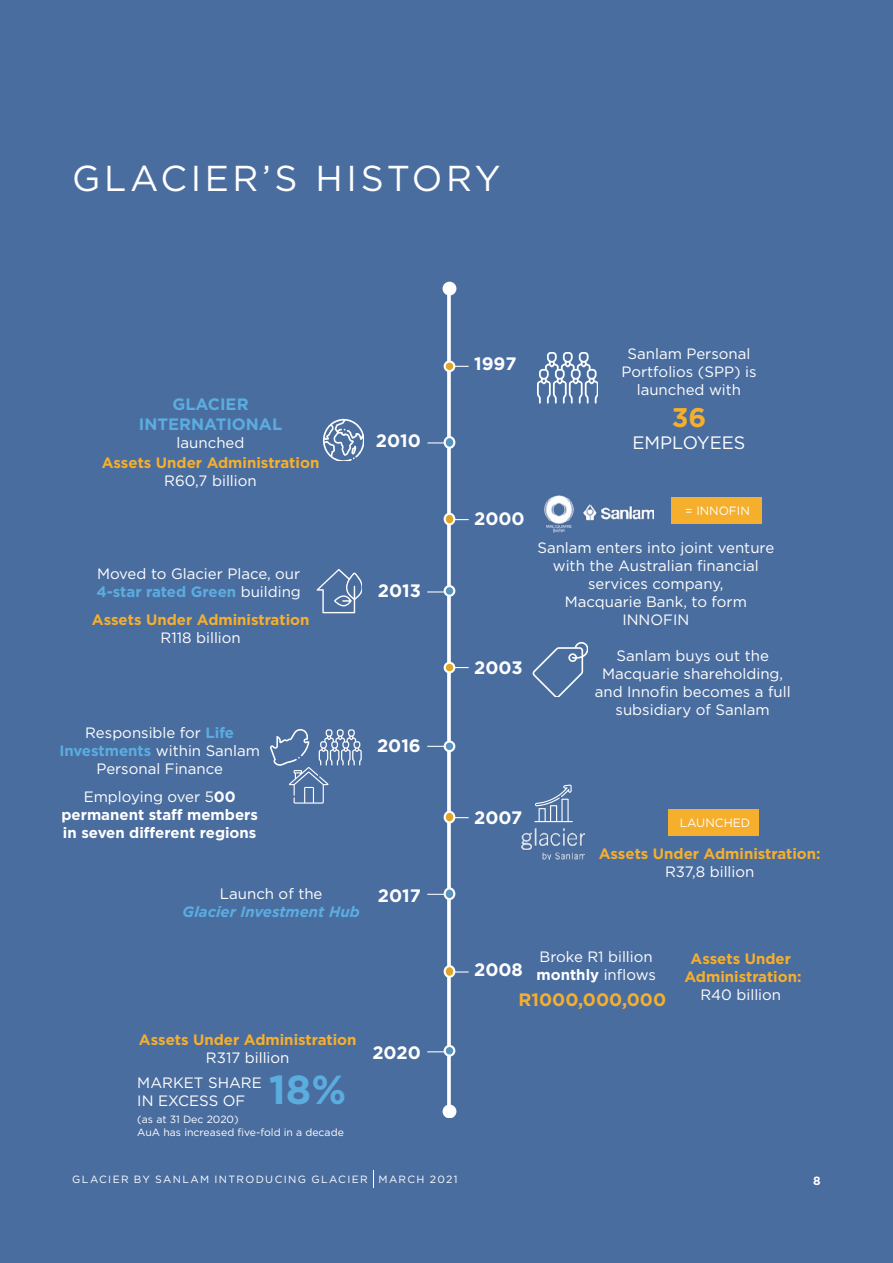
<style>
.page{position:relative;width:893px;height:1263px;background:#4a6d9f}
.page>*{position:absolute;margin:0;border:0;box-sizing:border-box;transform-origin:0 0}
.t1{font:700 40.5px "Gotham";color:#5bade0}
.t2{font:36px "Gotham";letter-spacing:.1em;color:#fff}
.t3{font:700 27px "Gotham";color:#f5af2d}
.t4{font:700 18px "Gotham";color:#fff}
.t5{font:700 18px "Gotham";color:#f5af2d}
.t6{font:18px "Gotham";color:#fff}
.t7{font:700 16.5px/19.8px "Gotham";color:#5bade0;text-align:center}
.t8{font:15px/18px "Gotham";color:#fff;text-align:center}
.t9{font:700 15px/18px "Gotham";color:#f5af2d;text-align:center}
.t10{font:700 15px/18px "Gotham";color:#fff;text-align:center}
.t11{font:italic 700 15px "Gotham";color:#5bade0}
.t12{font:12px "Gotham";color:#fff}
.t13{font:700 12px "Gotham";color:#fff}
.t14{font:10.5px/12.6px "Gotham";color:#fff}
.t15{font:10.5px "Gotham";letter-spacing:.125em;color:#fff}
.s1{font-weight:700;color:#5bade0}
.s2{font-weight:400}
.s3{font-weight:700}
</style>
<div class="page">
<svg style="left:373px;top:1170px;width:1px;height:17px"></svg>
<svg style="left:537px;top:352px;width:61px;height:52px"></svg>
<img style="left:544px;top:495px;width:40px;height:38px">
<img style="left:584px;top:504px;width:70px;height:17px">
<div style="left:671px;top:498px;width:90px;height:26px;background:#f5af2d"></div>
<div style="left:668px;top:809px;width:91px;height:27px;background:#f5af2d"></div>
<svg style="left:533px;top:642px;width:54px;height:55px"></svg>
<img style="left:522px;top:829px;width:62px;height:31px">
<svg style="left:534px;top:784px;width:39px;height:38px"></svg>
<svg style="left:323px;top:419px;width:40px;height:42px"></svg>
<svg style="left:317px;top:569px;width:45px;height:44px"></svg>
<svg style="left:270px;top:729px;width:92px;height:75px"></svg>
<svg style="left:447px;top:295px;width:4px;height:809px;background:#f0f3f7"></svg>
<svg style="left:443px;top:1104px;width:13px;height:13px"></svg>
<div style="left:443px;top:282px;width:13px;height:13px;background:#fff;border-radius:50%"></div>
<svg style="left:455px;top:366px;width:14px;height:1px"></svg>
<svg style="left:427px;top:442px;width:17px;height:1px"></svg>
<svg style="left:455px;top:519px;width:14px;height:1px"></svg>
<div style="left:445px;top:361px;width:9px;height:10px;background:#e0a526;border-radius:50%"></div>
<div style="left:444px;top:360px;width:11px;height:12px;border:2px solid #fff;border-radius:50%"></div>
<svg style="left:427px;top:591px;width:17px;height:1px"></svg>
<svg style="left:455px;top:667px;width:14px;height:1px"></svg>
<div style="left:445px;top:663px;width:9px;height:9px;background:#e0a526;border-radius:50%"></div>
<div style="left:444px;top:662px;width:11px;height:11px;border:2px solid #fff;border-radius:50%"></div>
<svg style="left:427px;top:746px;width:17px;height:1px"></svg>
<svg style="left:455px;top:817px;width:14px;height:1px"></svg>
<div style="left:445px;top:812px;width:9px;height:10px;background:#e0a526;border-radius:50%"></div>
<div style="left:444px;top:811px;width:11px;height:12px;border:2px solid #fff;border-radius:50%"></div>
<svg style="left:427px;top:894px;width:17px;height:1px"></svg>
<svg style="left:455px;top:971px;width:14px;height:1px"></svg>
<div style="left:445px;top:966px;width:9px;height:11px;background:#e0a526;border-radius:50%"></div>
<div style="left:444px;top:965px;width:11px;height:13px;border:2px solid #fff;border-radius:50%"></div>
<svg style="left:427px;top:1051px;width:17px;height:1px"></svg>
<div style="left:445px;top:514px;width:9px;height:10px;background:#e0a526;border-radius:50%"></div>
<div style="left:444px;top:513px;width:11px;height:12px;border:2px solid #fff;border-radius:50%"></div>
<div style="left:445px;top:437px;width:9px;height:11px;background:#5493bd;border-radius:50%"></div>
<div style="left:444px;top:436px;width:11px;height:13px;border:2px solid #fff;border-radius:50%"></div>
<div style="left:445px;top:741px;width:9px;height:10px;background:#5493bd;border-radius:50%"></div>
<div style="left:444px;top:740px;width:11px;height:12px;border:2px solid #fff;border-radius:50%"></div>
<div style="left:445px;top:888px;width:9px;height:11px;background:#5493bd;border-radius:50%"></div>
<div style="left:444px;top:887px;width:11px;height:13px;border:2px solid #fff;border-radius:50%"></div>
<div style="left:445px;top:1046px;width:9px;height:9px;background:#5493bd;border-radius:50%"></div>
<div style="left:444px;top:1045px;width:11px;height:12px;border:2px solid #fff;border-radius:50%"></div>
<div style="left:445px;top:586px;width:9px;height:10px;background:#5493bd;border-radius:50%"></div>
<div style="left:444px;top:585px;width:11px;height:12px;border:2px solid #fff;border-radius:50%"></div>
<h2 class="t2" style="left:72px;top:155px;width:430px">GLACIER’S HISTORY</h2>
<p class="t7" style="left:139px;top:395px;width:145px">GLACIER<br>INTERNATIONAL</p>
<p class="t8" style="left:177px;top:434px;width:69px">launched</p>
<p class="t9" style="left:102px;top:453px;width:219px">Assets Under Administration</p>
<p class="t8" style="left:164px;top:471px;width:94px">R60,7 billion</p>
<p class="t8" style="left:96px;top:565px;width:206px;text-align:left">Moved to Glacier Place, our<br><span class="s1">4-star rated Green</span> building</p>
<p class="t9" style="left:92px;top:611px;width:219px">Assets Under Administration</p>
<p class="t8" style="left:161px;top:628px;width:82px">R118 billion</p>
<p class="t4" style="left:376px;top:429px;width:46px">2010</p>
<p class="t4" style="left:378px;top:579px;width:45px">2013</p>
<p class="t8" style="left:59px;top:723px;width:202px">Responsible for <span class="s1">Life<br>Investments</span> within Sanlam<br>Personal Finance</p>
<p class="t10" style="left:61px;top:787px;width:198px"><span class="s2">Employing over 5</span>00 permanent staff members in seven different regions</p>
<p class="t4" style="left:377px;top:733px;width:45px">2016</p>
<p class="t8" style="left:220px;top:885px;width:104px">Launch of the</p>
<p class="t11" style="left:183px;top:902px;width:179px">Glacier Investment Hub</p>
<p class="t4" style="left:378px;top:883px;width:45px">2017</p>
<p class="t4" style="left:474px;top:352px;width:44px">1997</p>
<p class="t8" style="left:621px;top:344px;width:136px">Sanlam Personal<br>Portfolios (SPP) is launched with</p>
<h3 class="t3" style="left:672px;top:400px;width:36px">36</h3>
<p class="t6" style="left:632px;top:431px;width:114px">EMPLOYEES</p>
<p class="t4" style="left:474px;top:506px;width:52px">2000</p>
<p class="t4" style="left:474px;top:655px;width:50px">2003</p>
<p class="t12" style="left:685px;top:503px;width:66px">= INNOFIN</p>
<p class="t8" style="left:537px;top:538px;width:238px">Sanlam enters into joint venture with the Australian financial services company,<br>Macquarie Bank, to form<br>INNOFIN</p>
<p class="t8" style="left:595px;top:646px;width:197px">Sanlam buys out the<br>Macquarie shareholding, and Innofin becomes a full subsidiary of Sanlam</p>
<p class="t4" style="left:474px;top:805px;width:50px">2007</p>
<p class="t12" style="left:680px;top:815px;width:72px">LAUNCHED</p>
<p class="t9" style="left:599px;top:844px;width:223px">Assets Under Administration:</p>
<p class="t8" style="left:665px;top:862px;width:91px">R37,8 billion</p>
<p class="t9" style="left:139px;top:1030px;width:219px">Assets Under Administration</p>
<p class="t8" style="left:206px;top:1048px;width:85px">R317 billion</p>
<p class="t8" style="left:137px;top:1074px;width:126px;text-align:left">MARKET SHARE<br>IN EXCESS OF</p>
<h1 class="t1" style="left:269px;top:1063px;width:79px">18%</h1>
<p class="t14" style="left:137px;top:1113px;width:208px">(as at 31 Dec 2020)<br>AuA has increased five-fold in a decade</p>
<p class="t4" style="left:372px;top:1041px;width:50px">2020</p>
<p class="t8" style="left:536px;top:948px;width:121px;text-align:left">Broke R1 billion <span class="s3">monthly</span> inflows</p>
<p class="t5" style="left:518px;top:988px;width:149px">R1000,000,000</p>
<p class="t4" style="left:474px;top:957px;width:50px">2008</p>
<p class="t9" style="left:684px;top:950px;width:119px">Assets Under<br>Administration:</p>
<p class="t8" style="left:700px;top:986px;width:82px">R40 billion</p>
<p class="t15" style="left:72px;top:1172px;width:387px">GLACIER BY SANLAM INTRODUCING GLACIER MARCH 2021</p>
<p class="t13" style="left:813px;top:1172px;width:9px">8</p>
</div>
